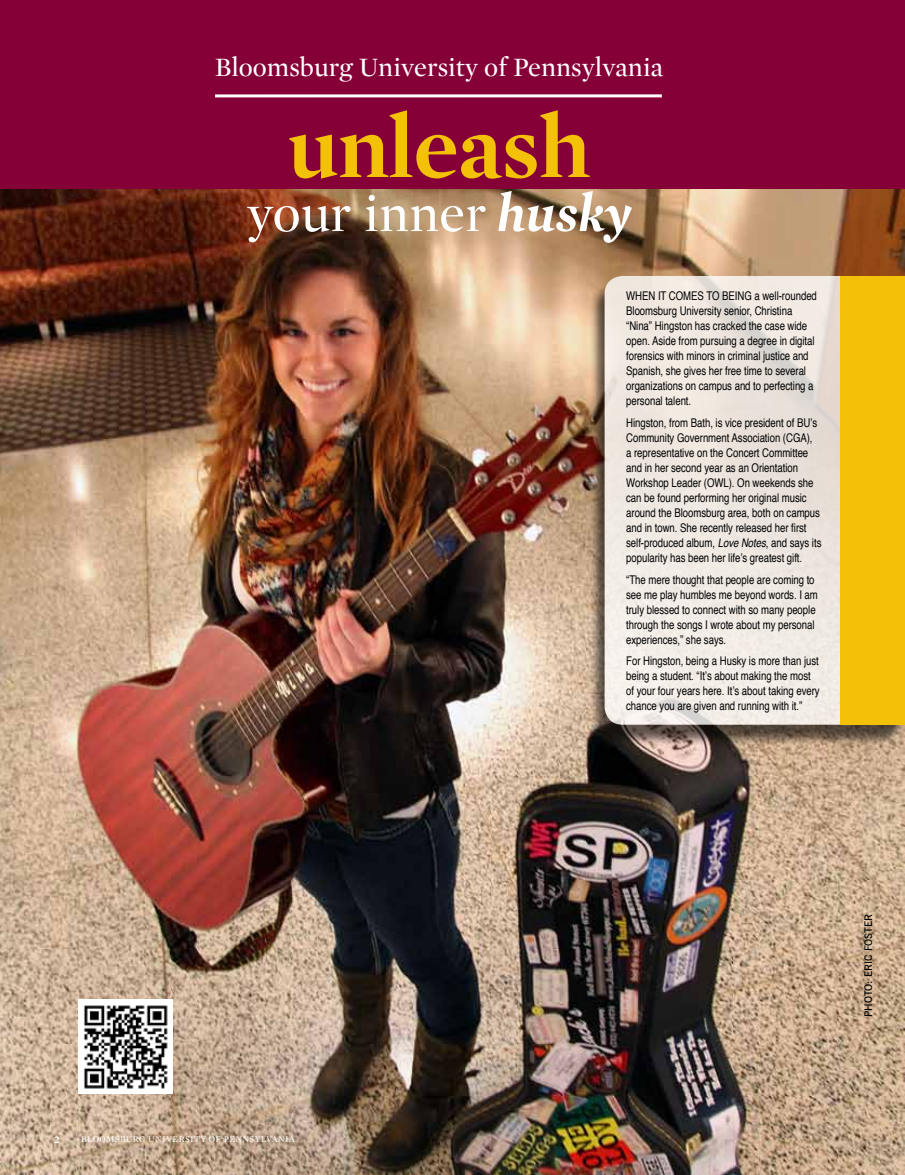
<style>
.page{position:relative;width:905px;height:1175px;background:#fff}
.page>*{position:absolute;margin:0;border:0;box-sizing:border-box;transform-origin:0 0}
.t1{font:700 90px "Mercury Display";color:#f3c108}
.t2{font:54px "Mercury Display";color:#fff}
.t3{font:27px "Mercury Display";color:#fff}
.t4{font:12px/15px "Helvetica";letter-spacing:-.005em;color:#000;scale:.8 1}
.t5{font:600 10.5px "News Gothic";color:#000}
.t6{font:600 10.5px "Mercury Display";color:#fff}
.t7{font:9px "Mercury Display";letter-spacing:.04em;color:#fff}
.s1{font-weight:700;font-style:italic}
.s2{font-style:italic}
</style>
<div class="page">
<img style="left:0;top:189px;width:904px;height:985px">
<div style="left:0;top:0;width:904px;height:189px;background:#860038"></div>
<div style="left:589px;top:281px;width:315px;height:465px;background:#000;opacity:.75"></div>
<svg style="left:604px;top:276px;width:300px;height:448px;background:#eee7e0"></svg>
<div style="left:840px;top:276px;width:64px;height:448px;background:#f3c108"></div>
<hr style="left:215px;top:94px;width:447px;height:3px;background:#fff">
<img style="left:78px;top:999px;width:94px;height:94px">
<h3 class="t3" style="left:215px;top:48px;width:450px">Bloomsburg University of Pennsylvania</h3>
<h1 class="t1" style="left:288px;top:81px;width:303px">unleash</h1>
<h2 class="t2" style="left:247px;top:176px;width:386px">your inner <span class="s1">husky</span></h2>
<p class="t4" style="left:626px;top:289px;width:240px">When it comes to being a well-rounded Bloomsburg University senior, Christina “Nina” Hingston has cracked the case wide open. Aside from pursuing a degree in digital forensics with minors in criminal justice and Spanish, she gives her free time to several organizations on campus and to perfecting a personal talent.</p>
<p class="t4" style="left:626px;top:415px;width:245px">Hingston, from Bath, is vice president of BU’s Community Government Association (CGA),<br>a representative on the Concert Committee and in her second year as an Orientation Workshop Leader (OWL). On weekends she can be found performing her original music around the Bloomsburg area, both on campus and in town. She recently released her first self-produced album, <span class="s2">Love Notes</span>, and says its popularity has been her life’s greatest gift.</p>
<p class="t4" style="left:626px;top:572px;width:241px">“The mere thought that people are coming to see me play humbles me beyond words. I am truly blessed to connect with so many people through the songs I wrote about my personal experiences,” she says.</p>
<p class="t4" style="left:626px;top:654px;width:243px">For Hingston, being a Husky is more than just being a student. “It’s about making the most of your four years here. It’s about taking every chance you are given and running with it.”</p>
<p class="t6" style="left:54px;top:1131px;width:7px">2</p>
<p class="t7" style="left:81px;top:1132px;width:156px">BLOOMSBURG UNIVERSITY OF PENNS</p>
<p class="t7" style="left:255px;top:1132px;width:42px">YLVANIA</p>
<p class="t5" style="left:861px;top:1017px;width:105px;rotate:-90deg">PHOTO: ERIC FOSTER</p>
</div>
